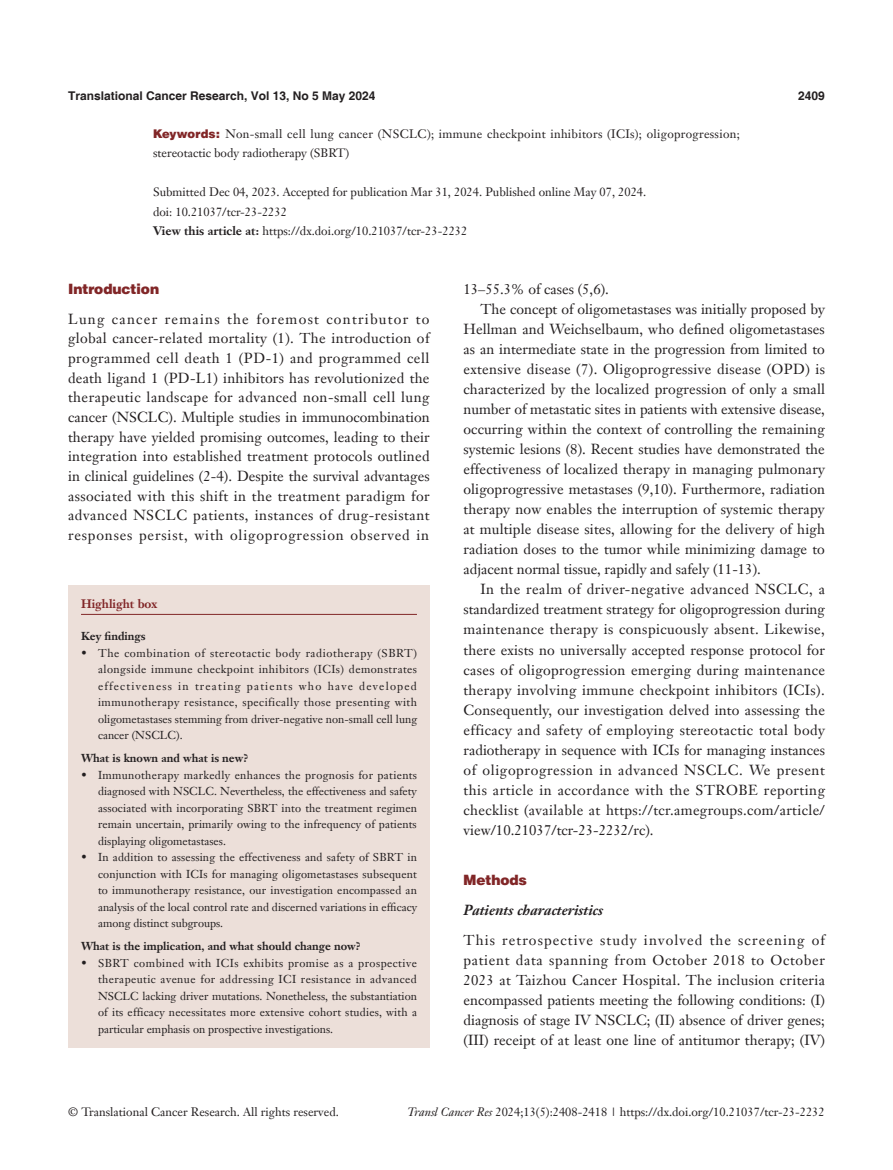
<style>
.page{position:relative;width:893px;height:1170px;background:#fff}
.page>*{position:absolute;margin:0;border:0;box-sizing:border-box;transform-origin:0 0}
.t1{font:14.25px/20px "Janson Text LT";letter-spacing:.005em;color:#231f20;text-align:justify}
._2ji-6_5{font:italic 700 14.25px "Janson Text LT";color:#231f20}
._1ji-6_5{font:900 14.25px "Helvetica";color:#812627}
.A-Keywords{font:12px/19.5px "Janson Text LT";letter-spacing:.025em;color:#231f20}
.A-Keywords-2{font:12px "Janson Text LT";color:#231f20}
.A-time{font:12px "Janson Text LT";color:#231f20}
.A-View_this_article{font:12px "Janson Text LT";color:#231f20}
.t2{font:700 12px "Helvetica";color:#231f20}
.A-doi{font:12px "Janson Text LT";color:#231f20}
.Cite{font:700 12px "Janson Text LT";color:#812627}
.Cite-2{font:11.25px/16.5px "Janson Text LT";color:#231f20;text-align:justify}
.Cite-3{font:700 11.25px "Janson Text LT";color:#231f20}
.s1{font-family:"Helvetica AME";color:#812627}
.s2{font-weight:700}
.s3{font-style:italic}
</style>
<div class="page">
<div style="left:68px;top:585px;width:362px;height:462px;background:#ecdfd9"></div>
<hr style="left:81px;top:614px;width:336px;height:1px;background:#812627">
<p class="t2" style="left:68px;top:88px;width:309px">Translational Cancer Research, Vol 13, No 5 May 2024</p>
<p class="t2" style="left:798px;top:88px;width:28px">2409</p>
<p class="A-Keywords" style="left:153px;top:124px;width:588px"><span class="s1">Keywords:</span> Non-small cell lung cancer (NSCLC); immune checkpoint inhibitors (ICIs); oligoprogression; stereotactic body radiotherapy (SBRT)</p>
<p class="A-time" style="left:153px;top:185px;width:495px">Submitted Dec 04, 2023. Accepted for publication Mar 31, 2024. Published online May 07, 2024.</p>
<p class="A-doi" style="left:153px;top:204px;width:135px">doi: 10.21037/tcr-23-2232</p>
<p class="A-View_this_article" style="left:153px;top:224px;width:316px"><span class="s2">View this article at:</span> https://dx.doi.org/10.21037/tcr-23-2232</p>
<p class="_1ji-6_5" style="left:68px;top:280px;width:93px">Introduction</p>
<p class="t1" style="left:68px;top:309px;width:363px">Lung cancer remains the foremost contributor to global cancer-related mortality (1). The introduction of programmed cell death 1 (PD-1) and programmed cell death ligand 1 (PD-L1) inhibitors has revolutionized the therapeutic landscape for advanced non-small cell lung cancer (NSCLC). Multiple studies in immunocombination therapy have yielded promising outcomes, leading to their integration into established treatment protocols outlined in clinical guidelines (2-4). Despite the survival advantages associated with this shift in the treatment paradigm for advanced NSCLC patients, instances of drug-resistant responses persist, with oligoprogression observed in</p>
<p class="Cite" style="left:81px;top:596px;width:78px">Highlight box</p>
<p class="Cite-3" style="left:81px;top:629px;width:66px">Key findings</p>
<p class="Cite-2" style="left:98px;top:644px;width:321px;text-indent:-17px">• The combination of stereotactic body radiotherapy (SBRT) alongside immune checkpoint inhibitors (ICIs) demonstrates effectiveness in treating patients who have developed immunotherapy resistance, specifically those presenting with oligometastases stemming from driver-negative non-small cell lung cancer (NSCLC).</p>
<p class="Cite-3" style="left:81px;top:751px;width:169px">What is known and what is new?</p>
<p class="Cite-2" style="left:98px;top:766px;width:321px;text-indent:-17px">• Immunotherapy markedly enhances the prognosis for patients diagnosed with NSCLC. Nevertheless, the effectiveness and safety associated with incorporating SBRT into the treatment regimen remain uncertain, primarily owing to the infrequency of patients displaying oligometastases.</p>
<p class="Cite-2" style="left:98px;top:849px;width:321px;text-indent:-17px">• In addition to assessing the effectiveness and safety of SBRT in conjunction with ICIs for managing oligometastases subsequent to immunotherapy resistance, our investigation encompassed an analysis of the local control rate and discerned variations in efficacy among distinct subgroups.</p>
<p class="Cite-3" style="left:81px;top:939px;width:281px">What is the implication, and what should change now?</p>
<p class="Cite-2" style="left:98px;top:954px;width:320px;text-indent:-17px">• SBRT combined with ICIs exhibits promise as a prospective therapeutic avenue for addressing ICI resistance in advanced NSCLC lacking driver mutations. Nonetheless, the substantiation of its efficacy necessitates more extensive cohort studies, with a particular emphasis on prospective investigations.</p>
<p class="t1" style="left:463px;top:279px;width:147px">13–55.3% of cases (5,6).</p>
<p class="t1" style="left:463px;top:299px;width:363px;text-indent:17px">The concept of oligometastases was initially proposed by Hellman and Weichselbaum, who defined oligometastases as an intermediate state in the progression from limited to extensive disease (7). Oligoprogressive disease (OPD) is characterized by the localized progression of only a small number of metastatic sites in patients with extensive disease, occurring within the context of controlling the remaining systemic lesions (8). Recent studies have demonstrated the effectiveness of localized therapy in managing pulmonary oligoprogressive metastases (9,10). Furthermore, radiation therapy now enables the interruption of systemic therapy at multiple disease sites, allowing for the delivery of high radiation doses to the tumor while minimizing damage to adjacent normal tissue, rapidly and safely (11-13).</p>
<p class="t1" style="left:463px;top:579px;width:363px;text-indent:17px">In the realm of driver-negative advanced NSCLC, a standardized treatment strategy for oligoprogression during maintenance therapy is conspicuously absent. Likewise, there exists no universally accepted response protocol for cases of oligoprogression emerging during maintenance therapy involving immune checkpoint inhibitors (ICIs).<br>Consequently, our investigation delved into assessing the efficacy and safety of employing stereotactic total body radiotherapy in sequence with ICIs for managing instances of oligoprogression in advanced NSCLC. We present this article in accordance with the STROBE reporting checklist (available at https://tcr.amegroups.com/article/ view/10.21037/tcr-23-2232/rc).</p>
<p class="_1ji-6_5" style="left:463px;top:870px;width:65px">Methods</p>
<p class="_2ji-6_5" style="left:463px;top:900px;width:141px">Patients characteristics</p>
<p class="t1" style="left:463px;top:930px;width:363px">This retrospective study involved the screening of patient data spanning from October 2018 to October 2023 at Taizhou Cancer Hospital. The inclusion criteria encompassed patients meeting the following conditions: (I) diagnosis of stage IV NSCLC; (II) absence of driver genes; (III) receipt of at least one line of antitumor therapy; (IV)</p>
<p class="A-Keywords-2" style="left:68px;top:1104px;width:272px">© Translational Cancer Research. All rights reserved.</p>
<p class="A-Keywords-2" style="left:407px;top:1104px;width:419px"><span class="s3">Transl Cancer Res</span> 2024;13(5):2408-2418 | https://dx.doi.org/10.21037/tcr-23-2232</p>
</div>
